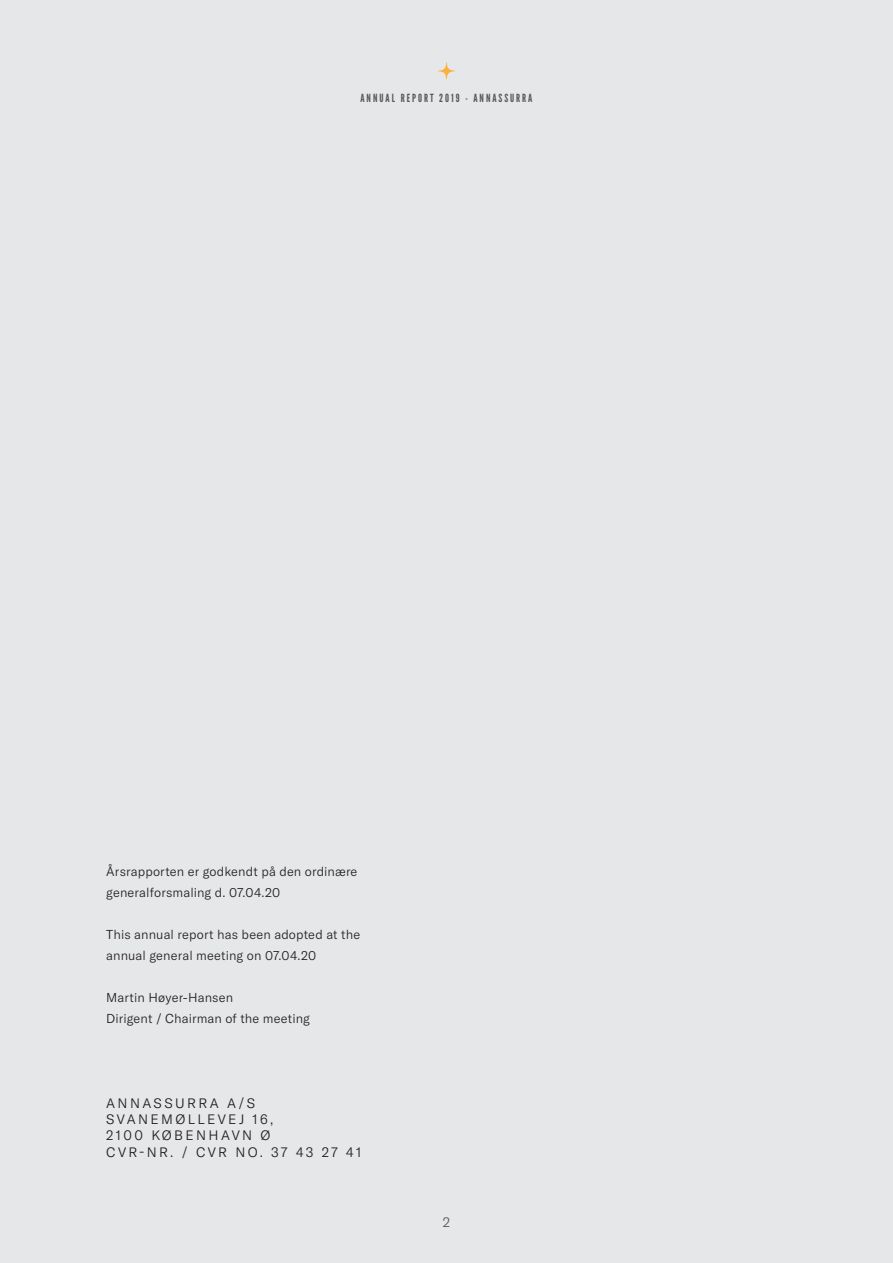
<style>
.page{position:relative;width:893px;height:1263px;background:#e6e7e9}
.page>*{position:absolute;margin:0;border:0;box-sizing:border-box;transform-origin:0 0}
.Subtitle{font:300 13.5px "GT America";letter-spacing:.175em;color:#231f20}
.t1{font:300 13.5px "GT America";color:#57585a}
.brød{font:300 12.75px/21px "GT America";letter-spacing:.01em;color:#231f20}
.Subtitle-2{font:11.25px "League Gothic";letter-spacing:.175em;color:#57585a}
</style>
<div class="page">
<svg style="left:438px;top:63px;width:17px;height:16px"></svg>
<p class="Subtitle-2" style="left:360px;top:91px;width:174px">ANNUAL REPORT 2019 - ANNASSURRA</p>
<p class="brød" style="left:106px;top:861px;width:253px">Årsrapporten er godkendt på den ordinære generalforsmaling d. 07.04.20</p>
<p class="brød" style="left:106px;top:924px;width:255px">This annual report has been adopted at the</p>
<p class="brød" style="left:106px;top:945px;width:211px">annual general meeting on 07.04.20</p>
<p class="brød" style="left:106px;top:987px;width:128px">Martin Høyer-Hansen</p>
<p class="brød" style="left:106px;top:1008px;width:205px">Dirigent / Chairman of the meeting</p>
<p class="Subtitle" style="left:106px;top:1095px;width:150px">ANNASSURRA A/S</p>
<p class="Subtitle" style="left:106px;top:1111px;width:168px">SVANEMØLLEVEJ 16,</p>
<p class="Subtitle" style="left:106px;top:1128px;width:166px">2100 KØBENHAVN Ø</p>
<p class="Subtitle" style="left:106px;top:1144px;width:256px">CVR-NR. / CVR NO. 37 43 27 41</p>
<p class="t1" style="left:443px;top:1214px;width:9px">2</p>
</div>
